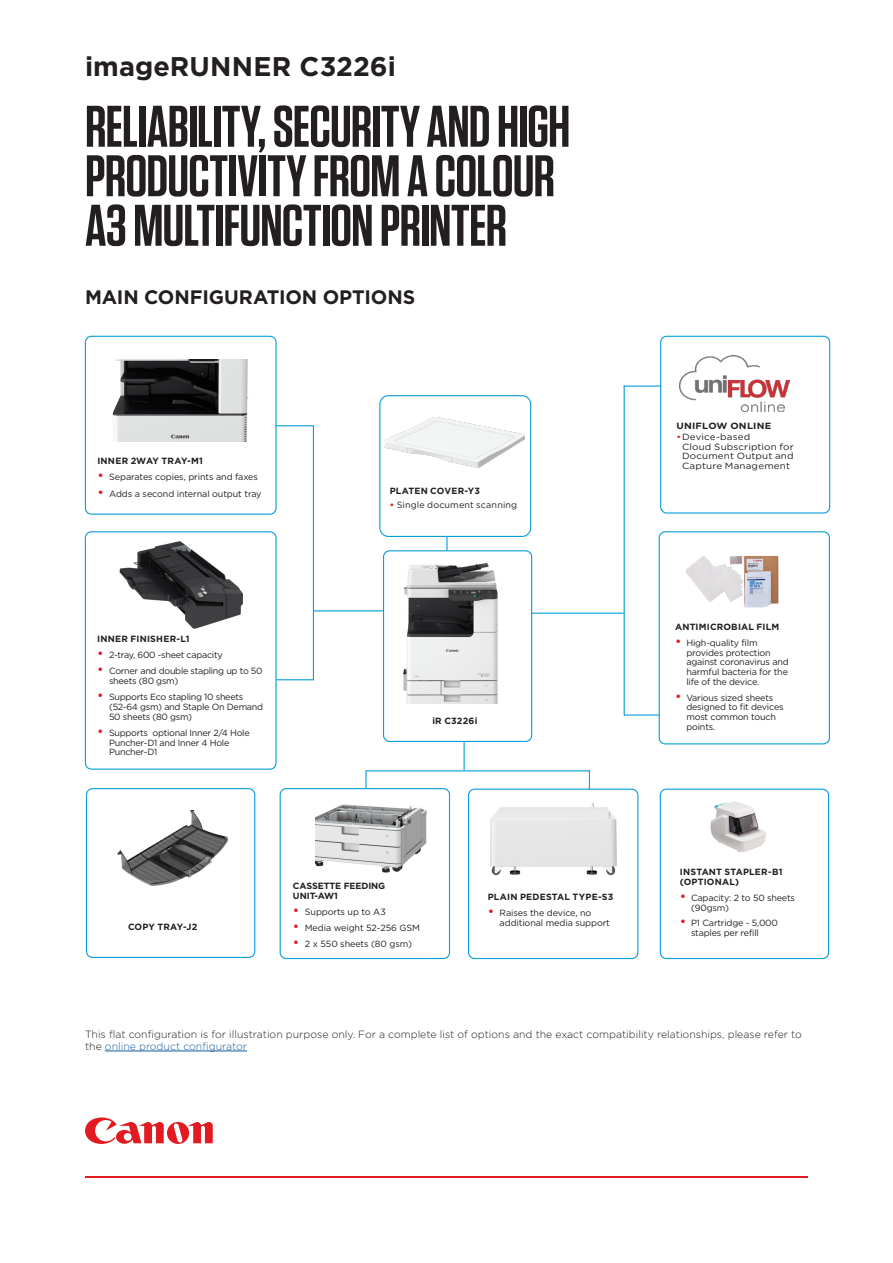
<style>
.page{position:relative;width:893px;height:1263px;background:#fff}
.page>*{position:absolute;margin:0;border:0;box-sizing:border-box;transform-origin:0 0}
.Headline{font:600 58.5px/49.5px "Tungsten";letter-spacing:-.015em;color:#231f20}
.Product_name{font:700 27px "Gotham";letter-spacing:.005em;color:#231f20}
.HEADER_B{font:700 19.5px "Gotham";letter-spacing:-.005em;color:#231f20}
.t1{font:300 10.5px/12px "Gotham";color:#231f20}
.COVER_HEADER_SMALL{font:9px/9.8px "Gotham";letter-spacing:-.02em;color:#231f20}
.BODY_BULLETS{font:700 9px/9.8px "Gotham";letter-spacing:.015em;color:#231f20}
.COVER_HEADER_SMALL-2{font:9px/9.8px "Gotham";letter-spacing:.015em;color:#231f20;scale:1.09 1}
.BODY_BULLETS-2{font:9px "Gotham";letter-spacing:.015em;color:#231f20}
.BODY_BULLETS-3{font:700 9px/9.8px "Gotham";letter-spacing:-.01em;color:#231f20}
.COVER_HEADER_SMALL-3{font:700 9px "Gotham";letter-spacing:.025em;color:#231f20;scale:1.09 1}
.s1{font-size:13.5px;color:#e21a21}
.s2{font-weight:700;color:#e21a21}
.s3{color:#e21a21}
.s4{color:#175d9e}
</style>
<div class="page">
<svg style="left:85px;top:1117px;width:128px;height:27px"></svg>
<hr style="left:85px;top:1176px;width:723px;height:2px;background:#e21a21">
<div style="left:379px;top:395px;width:152px;height:142px;border:1px solid #069edb;border-radius:9px"></div>
<img style="left:384px;top:417px;width:140px;height:51px">
<div style="left:383px;top:550px;width:149px;height:192px;border:1px solid #069edb;border-radius:6px"></div>
<div style="left:468px;top:789px;width:170px;height:170px;border:1px solid #069edb;border-radius:6px"></div>
<div style="left:660px;top:789px;width:169px;height:170px;border:1px solid #069edb;border-radius:6px"></div>
<img style="left:490px;top:803px;width:127px;height:72px">
<svg style="left:464px;top:741px;width:1px;height:29px"></svg>
<svg style="left:446px;top:537px;width:1px;height:13px"></svg>
<svg style="left:589px;top:771px;width:1px;height:18px"></svg>
<div style="left:280px;top:788px;width:170px;height:171px;border:1px solid #069edb;border-radius:6px"></div>
<div style="left:86px;top:788px;width:169px;height:170px;border:1px solid #069edb;border-radius:6px"></div>
<img style="left:316px;top:804px;width:111px;height:69px">
<hr style="left:366px;top:770px;width:224px;height:1px;background:#069edb">
<svg style="left:365px;top:770px;width:2px;height:19px"></svg>
<img style="left:117px;top:811px;width:111px;height:75px">
<hr style="left:531px;top:613px;width:93px;height:1px;background:#069edb">
<hr style="left:624px;top:385px;width:37px;height:2px;background:#069edb">
<hr style="left:624px;top:714px;width:35px;height:2px;background:#069edb">
<hr style="left:624px;top:385px;width:1px;height:330px;background:#069edb">
<img style="left:404px;top:564px;width:93px;height:140px">
<div style="left:85px;top:336px;width:192px;height:179px;border:1px solid #069edb;border-radius:6px"></div>
<img style="left:112px;top:359px;width:136px;height:82px">
<div style="left:85px;top:531px;width:192px;height:239px;border:1px solid #069edb;border-radius:6px"></div>
<img style="left:119px;top:541px;width:124px;height:87px">
<hr style="left:276px;top:425px;width:38px;height:1px;background:#069edb">
<hr style="left:313px;top:425px;width:1px;height:255px;background:#069edb">
<hr style="left:276px;top:679px;width:37px;height:1px;background:#069edb">
<hr style="left:314px;top:610px;width:69px;height:1px;background:#069edb">
<div style="left:660px;top:336px;width:170px;height:178px;border:1px solid #069edb;border-radius:6px"></div>
<img style="left:679px;top:355px;width:111px;height:56px">
<hr style="left:105px;top:1051px;width:142px;height:1px;background:#175d9e">
<img style="left:686px;top:556px;width:92px;height:51px">
<img style="left:710px;top:801px;width:56px;height:51px">
<div style="left:659px;top:531px;width:171px;height:213px;border:1px solid #069edb;border-radius:6px"></div>
<p class="Product_name" style="left:85px;top:48px;width:312px">imageRUNNER C3226i</p>
<p class="Headline" style="left:85px;top:103px;width:487px">RELIABILITY, SECURITY AND HIGH<br>PRODUCTIVITY FROM A COLOUR<br>A3 MULTIFUNCTION PRINTER</p>
<p class="HEADER_B" style="left:85px;top:284px;width:332px">MAIN CONFIGURATION OPTIONS</p>
<p class="BODY_BULLETS" style="left:97px;top:456px;width:107px">INNER 2WAY TRAY-M1</p>
<p class="COVER_HEADER_SMALL" style="left:97px;top:472px;width:162px"><span class="s1">•</span> Separates copies, prints and faxes</p>
<p class="COVER_HEADER_SMALL" style="left:97px;top:488px;width:166px"><span class="s1">•</span> Adds a second internal output tray</p>
<p class="BODY_BULLETS" style="left:97px;top:634px;width:94px">INNER FINISHER-L1</p>
<p class="COVER_HEADER_SMALL" style="left:97px;top:650px;width:127px"><span class="s1">•</span> 2-tray, 600 -sheet capacity</p>
<p class="COVER_HEADER_SMALL" style="left:109px;top:666px;width:155px;text-indent:-12px"><span class="s1">•</span> Corner and double stapling up to 50 sheets (80 gsm)</p>
<p class="COVER_HEADER_SMALL" style="left:109px;top:692px;width:156px;text-indent:-12px"><span class="s1">•</span> Supports Eco stapling 10 sheets (52-64 gsm) and Staple On Demand<br>50 sheets (80 gsm)</p>
<p class="COVER_HEADER_SMALL" style="left:109px;top:727px;width:142px;text-indent:-12px"><span class="s1">•</span> Supports optional Inner 2/4 Hole<br>Puncher-D1 and Inner 4 Hole<br>Puncher-D1</p>
<p class="BODY_BULLETS" style="left:390px;top:486px;width:92px">PLATEN COVER-Y3</p>
<p class="BODY_BULLETS-2" style="left:390px;top:499px;width:129px"><span class="s2">•</span> Single document scanning</p>
<p class="BODY_BULLETS" style="left:432px;top:716px;width:46px">iR C3226i</p>
<p class="BODY_BULLETS" style="left:128px;top:922px;width:71px">COPY TRAY-J2</p>
<p class="BODY_BULLETS-3" style="left:293px;top:881px;width:94px">CASSETTE FEEDING<br>UNIT-AW1</p>
<p class="COVER_HEADER_SMALL" style="left:293px;top:906px;width:94px"><span class="s1">•</span> Supports up to A3</p>
<p class="COVER_HEADER_SMALL" style="left:293px;top:923px;width:128px"><span class="s1">•</span> Media weight 52-256 GSM</p>
<p class="COVER_HEADER_SMALL" style="left:293px;top:939px;width:121px"><span class="s1">•</span> 2 x 550 sheets (80 gsm)</p>
<p class="BODY_BULLETS" style="left:488px;top:892px;width:127px">PLAIN PEDESTAL TYPE-S3</p>
<p class="COVER_HEADER_SMALL" style="left:500px;top:908px;width:112px;text-indent:-12px"><span class="s1">•</span> Raises the device, no additional media support</p>
<p class="COVER_HEADER_SMALL-3" style="left:676px;top:420px;width:89px">UNIFLOW ONLINE</p>
<p class="COVER_HEADER_SMALL-2" style="left:682px;top:432px;width:104px;text-indent:-6px"><span class="s3">•</span>Device-based<br>Cloud Subscription for<br>Document Output and<br>Capture Management</p>
<p class="BODY_BULLETS" style="left:675px;top:622px;width:106px">ANTIMICROBIAL FILM</p>
<p class="COVER_HEADER_SMALL" style="left:686px;top:637px;width:104px;text-indent:-11px"><span class="s1">•</span> High-quality film provides protection against coronavirus and harmful bacteria for the life of the device.</p>
<p class="COVER_HEADER_SMALL" style="left:686px;top:692px;width:99px;text-indent:-11px"><span class="s1">•</span> Various sized sheets designed to fit devices most common touch points.</p>
<p class="BODY_BULLETS" style="left:680px;top:867px;width:104px">INSTANT STAPLER-B1 (OPTIONAL)</p>
<p class="COVER_HEADER_SMALL" style="left:691px;top:893px;width:105px;text-indent:-11px"><span class="s1">•</span> Capacity: 2 to 50 sheets (90gsm)</p>
<p class="COVER_HEADER_SMALL" style="left:691px;top:918px;width:88px;text-indent:-11px"><span class="s1">•</span> P1 Cartridge - 5,000 staples per refill</p>
<p class="t1" style="left:85px;top:1028px;width:718px">This flat configuration is for illustration purpose only. For a complete list of options and the exact compatibility relationships, please refer to the <span class="s4">online product configurator</span></p>
</div>
